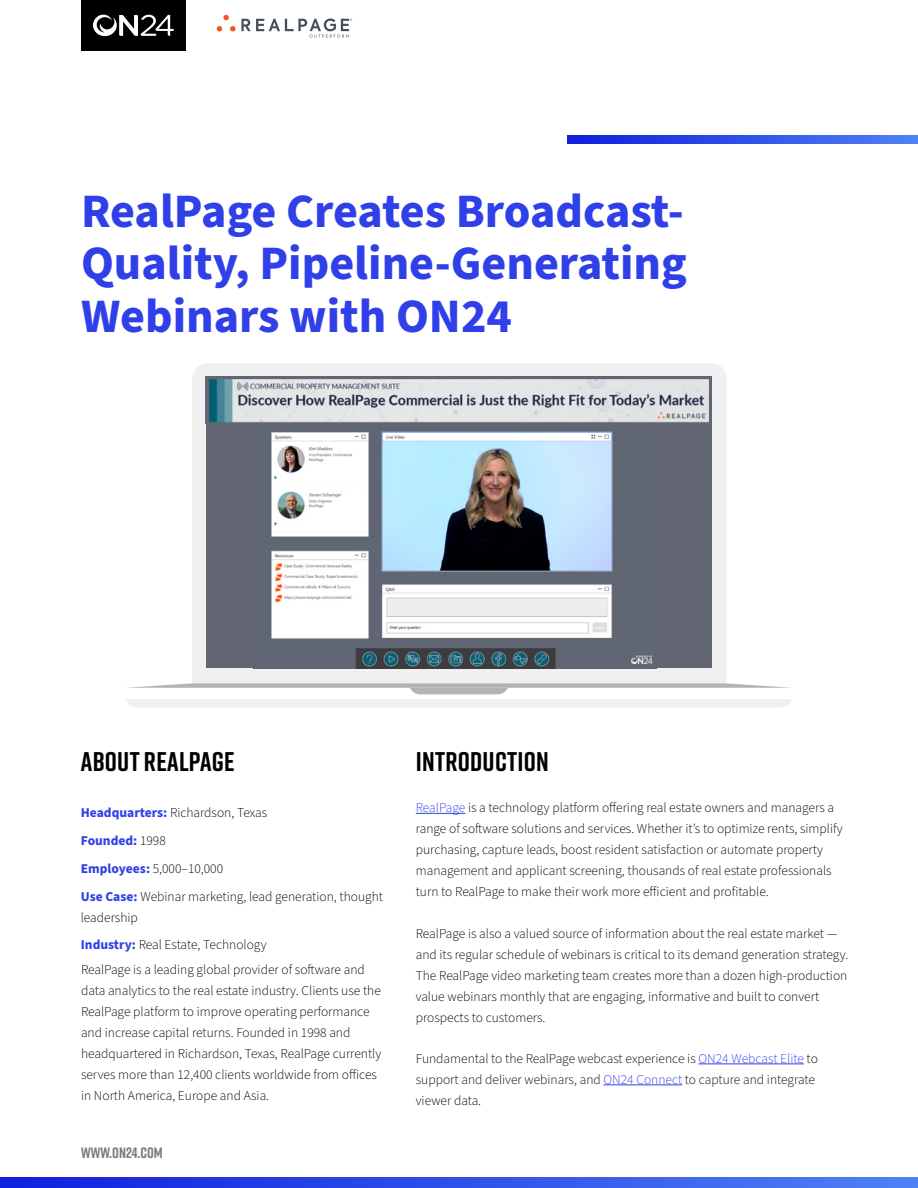
<style>
.page{position:relative;width:918px;height:1188px;background:#fff}
.page>*{position:absolute;margin:0;border:0;box-sizing:border-box;transform-origin:0 0}
.t1{font:700 48px/52.5px "Source Sans Pro";color:#3040e8;text-align:justify}
.t2{font:700 27px "Rift";letter-spacing:.01em;color:#000}
.t3{font:700 15px "Rift";color:#797979}
.t4{font:300 13.5px/21px "Source Sans Pro";color:#000}
.s1{font-weight:700;color:#3040e8}
.s2{color:#3040e8}
</style>
<div class="page">
<div style="left:81px;top:0;width:105px;height:51px;background:#000"></div>
<svg style="left:93px;top:15px;width:81px;height:21px"></svg>
<svg style="left:567px;top:135px;width:351px;height:9px;background:#2f50e8"></svg>
<svg style="left:0;top:1177px;width:918px;height:11px;background:#2f50e8"></svg>
<svg style="left:217px;top:15px;width:135px;height:23px"></svg>
<hr style="left:416px;top:813px;width:49px;height:1px;background:#3040e8">
<hr style="left:699px;top:1064px;width:105px;height:1px;background:#3040e8">
<hr style="left:604px;top:1085px;width:78px;height:1px;background:#3040e8">
<div style="left:192px;top:363px;width:535px;height:320px;background:#f0f0f0"></div>
<svg style="left:126px;top:683px;width:666px;height:24px"></svg>
<img style="left:206px;top:377px;width:505px;height:47px">
<div style="left:206px;top:424px;width:505px;height:244px;background:#626672"></div>
<img style="left:253px;top:431px;width:400px;height:237px">
<h1 class="t1" style="left:81px;top:186px;width:608px">RealPage Creates Broadcast-Quality, Pipeline-Generating Webinars with ON24</h1>
<h2 class="t2" style="left:81px;top:742px;width:155px">ABOUT REALPAGE</h2>
<p class="t4" style="left:81px;top:799px;width:304px;line-height:27.8px"><span class="s1">Headquarters:</span> Richardson, Texas<br><span class="s1">Founded:</span> 1998<br><span class="s1">Employees:</span> 5,000–10,000<br><span class="s1">Use Case:</span> Webinar marketing, lead generation, thought</p>
<p class="t4" style="left:81px;top:904px;width:187px;line-height:27.8px">leadership<br><span class="s1">Industry:</span> Real Estate, Technology</p>
<p class="t4" style="left:81px;top:959px;width:302px">RealPage is a leading global provider of software and data analytics to the real estate industry. Clients use the RealPage platform to improve operating performance and increase capital returns. Founded in 1998 and headquartered in Richardson, Texas, RealPage currently serves more than 12,400 clients worldwide from offices in North America, Europe and Asia.</p>
<p class="t3" style="left:81px;top:1142px;width:83px">WWW.ON24.COM</p>
<h2 class="t2" style="left:416px;top:742px;width:134px">INTRODUCTION</h2>
<p class="t4" style="left:416px;top:798px;width:428px"><span class="s2">RealPage</span> is a technology platform offering real estate owners and managers a range of software solutions and services. Whether it’s to optimize rents, simplify purchasing, capture leads, boost resident satisfaction or automate property management and applicant screening, thousands of real estate professionals turn to RealPage to make their work more efficient and profitable.</p>
<p class="t4" style="left:416px;top:923px;width:434px">RealPage is also a valued source of information about the real estate market — and its regular schedule of webinars is critical to its demand generation strategy.<br>The RealPage video marketing team creates more than a dozen high-production value webinars monthly that are engaging, informative and built to convert prospects to customers.</p>
<p class="t4" style="left:416px;top:1048px;width:404px">Fundamental to the RealPage webcast experience is <span class="s2">ON24 Webcast Elite</span> to support and deliver webinars, and <span class="s2">ON24 Connect</span> to capture and integrate viewer data.</p>
</div>
